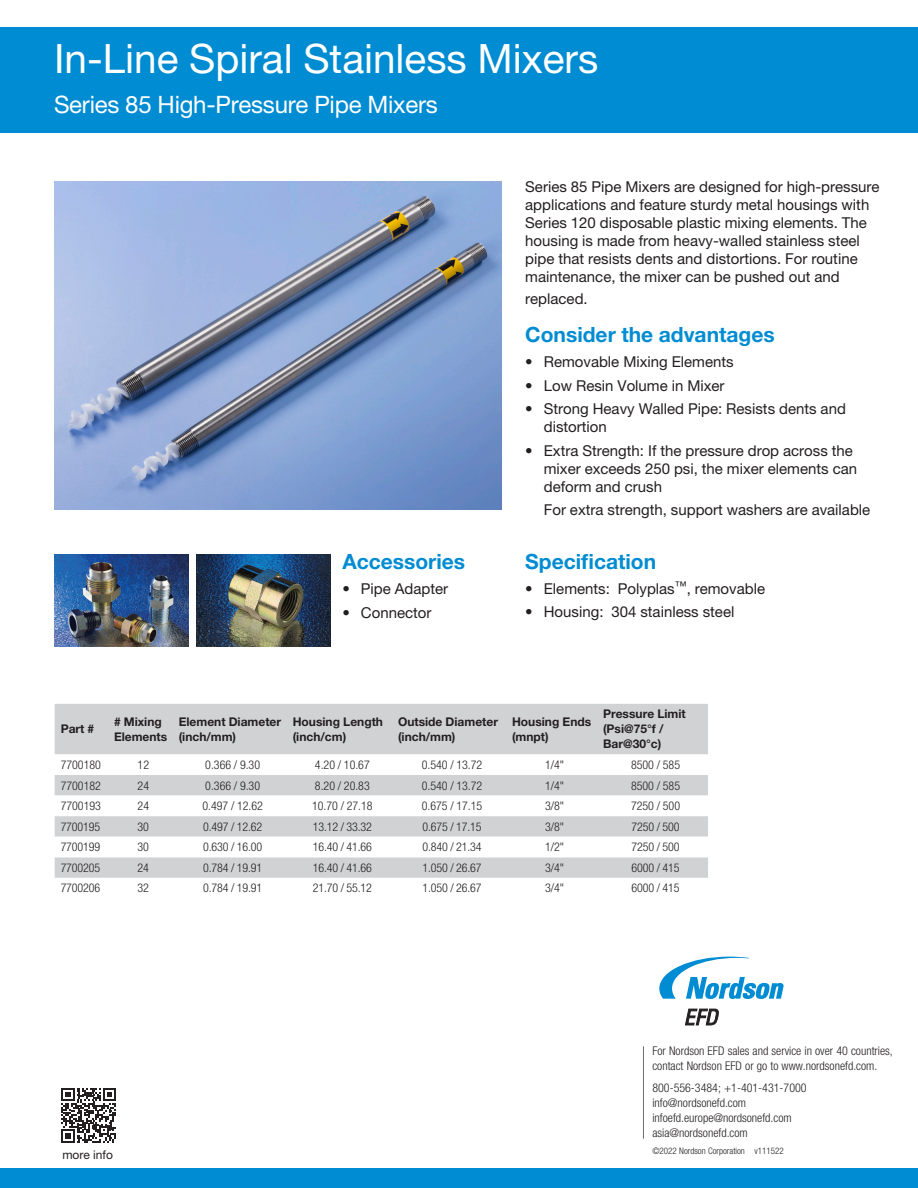
<style>
.page{position:relative;width:918px;height:1188px;background:#fff}
.page>*{position:absolute;margin:0;border:0;box-sizing:border-box;transform-origin:0 0}
.t1{font:40.5px "Helvetica Neue LT Std";color:#fff}
.t2{font:24px "Helvetica Neue LT Std";letter-spacing:-.01em;color:#fff}
.t3{font:700 21px "Helvetica Neue LT Std";color:#008cd2}
.t4{font:15px/18px "Helvetica Neue LT Std";color:#231f20}
.EFD-CorpBlock-8L-Hel{font:300 condensed 12px/15px "Helvetica Neue LT Std";color:#231f20}
.t5{font:700 12px/15px "Helvetica Neue LT Std";color:#231f20}
.EFD-DataSheet-BodyTe{font:12px "Helvetica Neue LT Pro";color:#231f20}
.EFD-CorpBlock-6L-Hel{font:300 condensed 9px "Helvetica Neue LT Std";color:#231f20}
</style>
<div class="page">
<div style="left:0;top:27px;width:918px;height:106px;background:#008cd2"></div>
<div style="left:0;top:1169px;width:918px;height:19px;background:#008cd2"></div>
<hr style="left:643px;top:1046px;width:1px;height:93px;background:#6c6d70">
<svg style="left:685px;top:1009px;width:34px;height:16px"></svg>
<svg style="left:659px;top:957px;width:125px;height:42px"></svg>
<div style="left:55px;top:704px;width:653px;height:50px;background:#d1d2d4"></div>
<svg style="left:55px;top:775px;width:653px;height:103px;fill:#d1d2d4"></svg>
<svg style="left:62px;top:1088px;width:54px;height:55px"></svg>
<img style="left:54px;top:181px;width:447px;height:329px">
<img style="left:196px;top:554px;width:135px;height:93px">
<img style="left:54px;top:554px;width:134px;height:93px">
<p class="t1" style="left:54px;top:34px;width:546px">In-Line Spiral Stainless Mixers</p>
<p class="t2" style="left:54px;top:90px;width:385px">Series 85 High-Pressure Pipe Mixers</p>
<p class="t3" style="left:342px;top:549px;width:124px">Accessories</p>
<p class="t4" style="left:342px;top:580px;width:107px">• Pipe Adapter</p>
<p class="t4" style="left:342px;top:603px;width:91px">• Connector</p>
<p class="t4" style="left:525px;top:178px;width:356px">Series 85 Pipe Mixers are designed for high-pressure applications and feature sturdy metal housings with Series 120 disposable plastic mixing elements. The housing is made from heavy-walled stainless steel pipe that resists dents and distortions. For routine maintenance, the mixer can be pushed out and</p>
<p class="t4" style="left:525px;top:289px;width:64px">replaced.</p>
<p class="t3" style="left:525px;top:322px;width:251px">Consider the advantages</p>
<p class="t4" style="left:525px;top:353px;width:210px">• Removable Mixing Elements</p>
<p class="t4" style="left:525px;top:376px;width:201px">• Low Resin Volume in Mixer</p>
<p class="t4" style="left:544px;top:400px;width:304px;text-indent:-19px">• Strong Heavy Walled Pipe: Resists dents and distortion</p>
<p class="t4" style="left:544px;top:441px;width:315px;text-indent:-19px">• Extra Strength: If the pressure drop across the mixer exceeds 250 psi, the mixer elements can deform and crush</p>
<p class="t4" style="left:544px;top:501px;width:328px">For extra strength, support washers are available</p>
<p class="t3" style="left:525px;top:549px;width:133px">Specification</p>
<p class="t4" style="left:525px;top:580px;width:241px">• Elements: Polyplas<sup>™</sup>, removable</p>
<p class="t4" style="left:525px;top:603px;width:211px">• Housing: 304 stainless steel</p>
<p class="t5" style="left:61px;top:721px;width:35px">Part #</p>
<p class="t5" style="left:114px;top:714px;width:55px"># Mixing<br>Elements</p>
<p class="t5" style="left:179px;top:714px;width:104px">Element Diameter (inch/mm)</p>
<p class="t5" style="left:293px;top:714px;width:92px">Housing Length (inch/cm)</p>
<p class="t5" style="left:398px;top:714px;width:102px">Outside Diameter (inch/mm)</p>
<p class="t5" style="left:512px;top:714px;width:81px">Housing Ends (mnpt)</p>
<p class="t5" style="left:603px;top:706px;width:84px">Pressure Limit (Psi@75°f /<br>Bar@30°c)</p>
<p class="EFD-CorpBlock-8L-Hel" style="left:61px;top:757px;width:42px">7700180</p>
<p class="EFD-CorpBlock-8L-Hel" style="left:138px;top:757px;width:13px">12</p>
<p class="EFD-CorpBlock-8L-Hel" style="left:205px;top:757px;width:56px">0.366 / 9.30</p>
<p class="EFD-CorpBlock-8L-Hel" style="left:315px;top:757px;width:56px">4.20 / 10.67</p>
<p class="EFD-CorpBlock-8L-Hel" style="left:422px;top:757px;width:62px">0.540 / 13.72</p>
<p class="EFD-CorpBlock-8L-Hel" style="left:545px;top:757px;width:21px">1/4"</p>
<p class="EFD-CorpBlock-8L-Hel" style="left:631px;top:757px;width:51px">8500 / 585</p>
<p class="EFD-CorpBlock-8L-Hel" style="left:61px;top:778px;width:42px">7700182</p>
<p class="EFD-CorpBlock-8L-Hel" style="left:138px;top:778px;width:13px">24</p>
<p class="EFD-CorpBlock-8L-Hel" style="left:205px;top:778px;width:56px">0.366 / 9.30</p>
<p class="EFD-CorpBlock-8L-Hel" style="left:315px;top:778px;width:56px">8.20 / 20.83</p>
<p class="EFD-CorpBlock-8L-Hel" style="left:422px;top:778px;width:62px">0.540 / 13.72</p>
<p class="EFD-CorpBlock-8L-Hel" style="left:545px;top:778px;width:21px">1/4"</p>
<p class="EFD-CorpBlock-8L-Hel" style="left:631px;top:778px;width:51px">8500 / 585</p>
<p class="EFD-CorpBlock-8L-Hel" style="left:61px;top:798px;width:42px">7700193</p>
<p class="EFD-CorpBlock-8L-Hel" style="left:138px;top:798px;width:13px">24</p>
<p class="EFD-CorpBlock-8L-Hel" style="left:202px;top:798px;width:62px">0.497 / 12.62</p>
<p class="EFD-CorpBlock-8L-Hel" style="left:312px;top:798px;width:62px">10.70 / 27.18</p>
<p class="EFD-CorpBlock-8L-Hel" style="left:422px;top:798px;width:62px">0.675 / 17.15</p>
<p class="EFD-CorpBlock-8L-Hel" style="left:545px;top:798px;width:21px">3/8"</p>
<p class="EFD-CorpBlock-8L-Hel" style="left:631px;top:798px;width:51px">7250 / 500</p>
<p class="EFD-CorpBlock-8L-Hel" style="left:61px;top:819px;width:41px">7700195</p>
<p class="EFD-CorpBlock-8L-Hel" style="left:138px;top:819px;width:13px">30</p>
<p class="EFD-CorpBlock-8L-Hel" style="left:203px;top:819px;width:61px">0.497 / 12.62</p>
<p class="EFD-CorpBlock-8L-Hel" style="left:313px;top:819px;width:61px">13.12 / 33.32</p>
<p class="EFD-CorpBlock-8L-Hel" style="left:422px;top:819px;width:61px">0.675 / 17.15</p>
<p class="EFD-CorpBlock-8L-Hel" style="left:545px;top:819px;width:21px">3/8"</p>
<p class="EFD-CorpBlock-8L-Hel" style="left:632px;top:819px;width:50px">7250 / 500</p>
<p class="EFD-CorpBlock-8L-Hel" style="left:61px;top:839px;width:41px">7700199</p>
<p class="EFD-CorpBlock-8L-Hel" style="left:138px;top:839px;width:13px">30</p>
<p class="EFD-CorpBlock-8L-Hel" style="left:203px;top:839px;width:61px">0.630 / 16.00</p>
<p class="EFD-CorpBlock-8L-Hel" style="left:313px;top:839px;width:61px">16.40 / 41.66</p>
<p class="EFD-CorpBlock-8L-Hel" style="left:422px;top:839px;width:61px">0.840 / 21.34</p>
<p class="EFD-CorpBlock-8L-Hel" style="left:545px;top:839px;width:21px">1/2"</p>
<p class="EFD-CorpBlock-8L-Hel" style="left:632px;top:839px;width:50px">7250 / 500</p>
<p class="EFD-CorpBlock-8L-Hel" style="left:61px;top:860px;width:41px">7700205</p>
<p class="EFD-CorpBlock-8L-Hel" style="left:138px;top:860px;width:13px">24</p>
<p class="EFD-CorpBlock-8L-Hel" style="left:203px;top:860px;width:61px">0.784 / 19.91</p>
<p class="EFD-CorpBlock-8L-Hel" style="left:313px;top:860px;width:61px">16.40 / 41.66</p>
<p class="EFD-CorpBlock-8L-Hel" style="left:422px;top:860px;width:61px">1.050 / 26.67</p>
<p class="EFD-CorpBlock-8L-Hel" style="left:545px;top:860px;width:21px">3/4"</p>
<p class="EFD-CorpBlock-8L-Hel" style="left:632px;top:860px;width:50px">6000 / 415</p>
<p class="EFD-CorpBlock-8L-Hel" style="left:61px;top:881px;width:41px">7700206</p>
<p class="EFD-CorpBlock-8L-Hel" style="left:138px;top:881px;width:13px">32</p>
<p class="EFD-CorpBlock-8L-Hel" style="left:203px;top:881px;width:61px">0.784 / 19.91</p>
<p class="EFD-CorpBlock-8L-Hel" style="left:313px;top:881px;width:61px">21.70 / 55.12</p>
<p class="EFD-CorpBlock-8L-Hel" style="left:422px;top:881px;width:61px">1.050 / 26.67</p>
<p class="EFD-CorpBlock-8L-Hel" style="left:545px;top:881px;width:20px">3/4"</p>
<p class="EFD-CorpBlock-8L-Hel" style="left:632px;top:881px;width:50px">6000 / 415</p>
<p class="EFD-CorpBlock-8L-Hel" style="left:652px;top:1043px;width:242px">For Nordson EFD sales and service in over 40 countries, contact Nordson EFD or go to www.nordsonefd.com.</p>
<p class="EFD-CorpBlock-8L-Hel" style="left:652px;top:1080px;width:156px">800-556-3484; +1-401-431-7000 info@nordsonefd.com infoefd.europe@nordsonefd.com asia@nordsonefd.com</p>
<p class="EFD-DataSheet-BodyTe" style="left:62px;top:1148px;width:52px">more info</p>
<p class="EFD-CorpBlock-6L-Hel" style="left:652px;top:1146px;width:133px">©2022 Nordson Corporation v111522</p>
</div>
